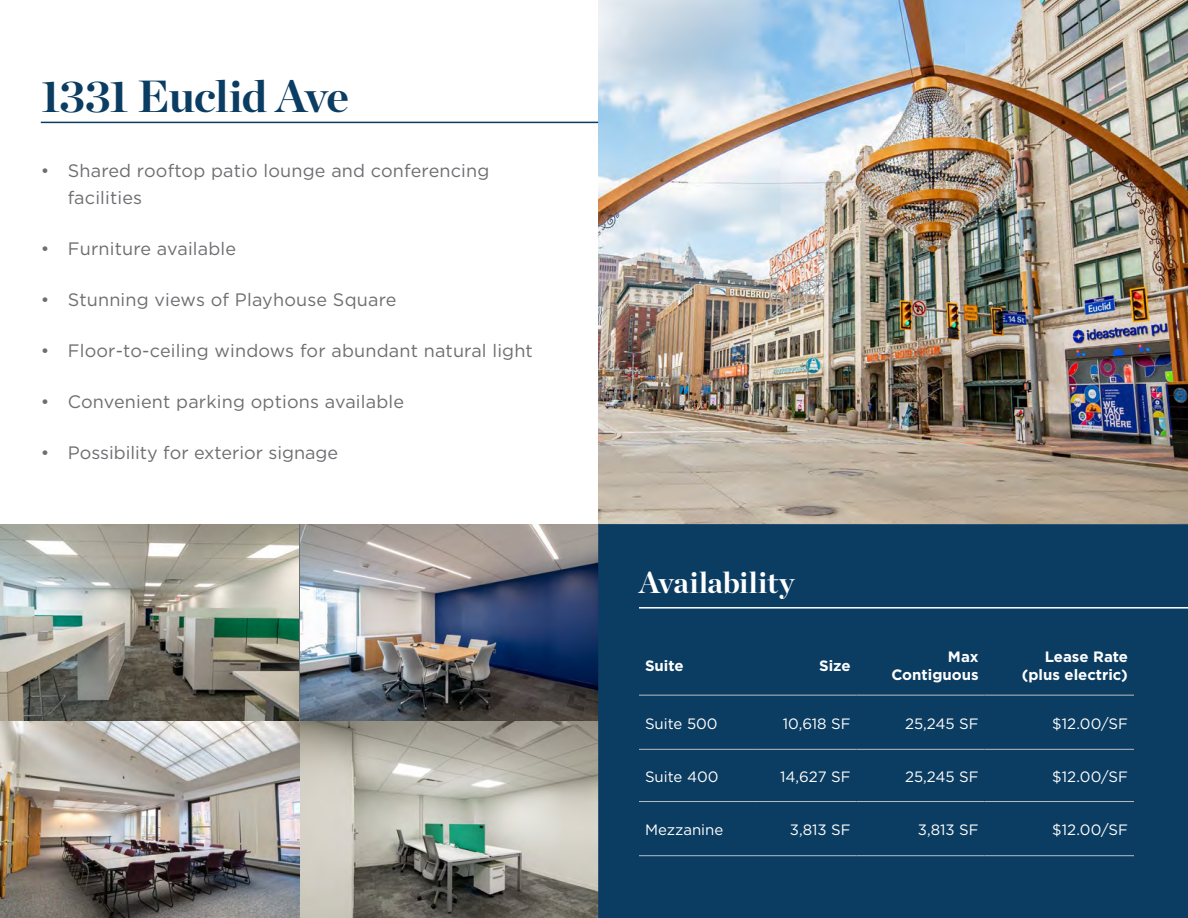
<style>
.page{position:relative;width:1188px;height:918px;background:#fff}
.page>*{position:absolute;margin:0;border:0;box-sizing:border-box;transform-origin:0 0}
.t1{font:700 45px "Chronicle Display";letter-spacing:-.02em;color:#0b3c61}
.t2{font:700 30px "Chronicle Display";color:#fff}
.t3{font:18px/27px "Gotham";letter-spacing:.01em;color:#6d6e71}
.t4{font:15px "Gotham";color:#fff}
.t5{font:700 15px/18px "Gotham";color:#fff;text-align:right}
</style>
<div class="page">
<img style="left:598px;top:0;width:590px;height:524px">
<img style="left:299px;top:524px;width:299px;height:197px">
<svg style="left:299px;top:721px;width:299px;height:197px;background:#a6a69c"></svg>
<svg style="left:0;top:524px;width:299px;height:197px;background:#96978c"></svg>
<img style="left:0;top:721px;width:299px;height:197px">
<div style="left:598px;top:524px;width:590px;height:394px;background:#0b3c61"></div>
<hr style="left:639px;top:695px;width:113px;height:1px;background:#bcbec0">
<hr style="left:752px;top:695px;width:105px;height:1px;background:#bcbec0">
<hr style="left:857px;top:695px;width:128px;height:1px;background:#bcbec0">
<hr style="left:985px;top:695px;width:149px;height:1px;background:#bcbec0">
<hr style="left:639px;top:749px;width:113px;height:1px;background:#bcbec0">
<hr style="left:752px;top:749px;width:105px;height:1px;background:#bcbec0">
<hr style="left:857px;top:749px;width:128px;height:1px;background:#bcbec0">
<hr style="left:985px;top:749px;width:149px;height:1px;background:#bcbec0">
<hr style="left:639px;top:801px;width:113px;height:1px;background:#bcbec0">
<hr style="left:752px;top:801px;width:105px;height:1px;background:#bcbec0">
<hr style="left:857px;top:801px;width:128px;height:1px;background:#bcbec0">
<hr style="left:985px;top:801px;width:149px;height:1px;background:#bcbec0">
<hr style="left:639px;top:855px;width:113px;height:1px;background:#bcbec0">
<hr style="left:752px;top:855px;width:105px;height:1px;background:#bcbec0">
<hr style="left:857px;top:855px;width:128px;height:1px;background:#bcbec0">
<hr style="left:985px;top:855px;width:149px;height:1px;background:#bcbec0">
<hr style="left:41px;top:122px;width:557px;height:1px;background:#0b3c61">
<hr style="left:639px;top:607px;width:549px;height:2px;background:#fff">
<h1 class="t1" style="left:41px;top:60px;width:310px">1331 Euclid Ave</h1>
<p class="t3" style="left:68px;top:157px;width:423px;text-indent:-27px">• Shared rooftop patio lounge and conferencing facilities</p>
<p class="t3" style="left:41px;top:235px;width:197px">• Furniture available</p>
<p class="t3" style="left:41px;top:286px;width:357px">• Stunning views of Playhouse Square</p>
<p class="t3" style="left:41px;top:337px;width:494px">• Floor-to-ceiling windows for abundant natural light</p>
<p class="t3" style="left:41px;top:388px;width:365px">• Convenient parking options available</p>
<p class="t3" style="left:41px;top:439px;width:299px">• Possibility for exterior signage</p>
<h2 class="t2" style="left:639px;top:558px;width:157px">Availability</h2>
<p class="t5" style="left:645px;top:656px;width:40px">Suite</p>
<p class="t5" style="left:819px;top:656px;width:33px">Size</p>
<p class="t5" style="left:891px;top:647px;width:89px">Max<br>Contiguous</p>
<p class="t5" style="left:1022px;top:647px;width:108px">Lease Rate (plus electric)</p>
<p class="t4" style="left:645px;top:714px;width:74px">Suite 500</p>
<p class="t4" style="left:783px;top:714px;width:69px">10,618 SF</p>
<p class="t4" style="left:905px;top:714px;width:75px">25,245 SF</p>
<p class="t4" style="left:1052px;top:714px;width:77px">$12.00/SF</p>
<p class="t4" style="left:645px;top:767px;width:75px">Suite 400</p>
<p class="t4" style="left:780px;top:767px;width:72px">14,627 SF</p>
<p class="t4" style="left:905px;top:767px;width:75px">25,245 SF</p>
<p class="t4" style="left:1052px;top:767px;width:77px">$12.00/SF</p>
<p class="t4" style="left:645px;top:820px;width:80px">Mezzanine</p>
<p class="t4" style="left:790px;top:820px;width:62px">3,813 SF</p>
<p class="t4" style="left:918px;top:820px;width:62px">3,813 SF</p>
<p class="t4" style="left:1052px;top:820px;width:77px">$12.00/SF</p>
</div>
